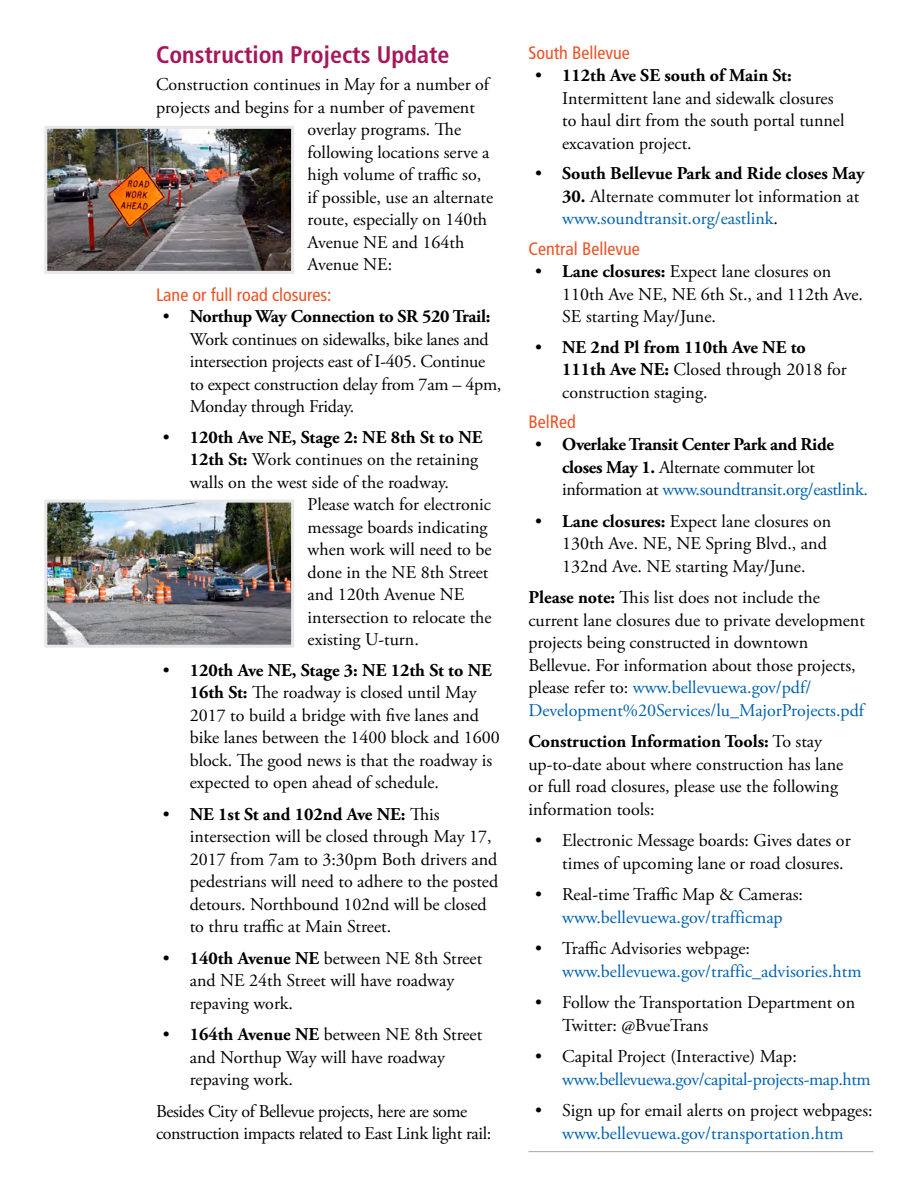
<style>
.page{position:relative;width:918px;height:1188px;background:#fff}
.page>*{position:absolute;margin:0;border:0;box-sizing:border-box;transform-origin:0 0}
.topic_headlines{font:700 condensed 24px "Frutiger LT Std";color:#a5175a}
.Paragraph_text{font:18px/22.5px "Adobe Garamond Pro";color:#000}
.t1{font:700 18px/22.5px "Adobe Garamond Pro";letter-spacing:-.02em;color:#000}
.Paragraph_text-2{font:18px/22.5px "Adobe Garamond Pro";letter-spacing:-.02em;color:#000}
.t2{font:18px/22.5px "Adobe Garamond Pro";letter-spacing:-.02em;color:#0061ad}
.t3{font:18px/22.5px "Adobe Garamond Pro";color:#0061ad}
.t4{font:700 18px "Adobe Garamond Pro";color:#000}
.Third_level_titles{font:condensed 18px "Frutiger LT Std";color:#e95325}
.s1{font-weight:700}
.s2{font-weight:400}
.s3{color:#0061ad}
.s4{font-weight:400;color:#0061ad}
.s5{color:#000}
</style>
<div class="page">
<img style="left:48px;top:504px;width:242px;height:140px">
<div style="left:44px;top:500px;width:250px;height:148px;border:3px solid #e6e7e8"></div>
<img style="left:48px;top:130px;width:242px;height:140px">
<div style="left:44px;top:126px;width:250px;height:148px;border:3px solid #e6e7e8"></div>
<hr style="left:528px;top:1151px;width:345px;height:1px;background:#000">
<p class="topic_headlines" style="left:156px;top:40px;width:295px">Construction Projects Update</p>
<p class="Paragraph_text" style="left:156px;top:74px;width:335px">Construction continues in May for a number of</p>
<p class="Paragraph_text" style="left:156px;top:96px;width:320px">projects and begins for a number of pavement</p>
<p class="Paragraph_text" style="left:308px;top:119px;width:155px">overlay programs. The</p>
<p class="Paragraph_text" style="left:308px;top:141px;width:184px">following locations serve a</p>
<p class="Paragraph_text" style="left:308px;top:164px;width:175px">high volume of traffic so,</p>
<p class="Paragraph_text" style="left:308px;top:186px;width:187px">if possible, use an alternate</p>
<p class="Paragraph_text" style="left:308px;top:209px;width:181px">route, especially on 140th</p>
<p class="Paragraph_text" style="left:308px;top:231px;width:158px">Avenue NE and 164th</p>
<p class="Paragraph_text" style="left:308px;top:254px;width:86px">Avenue NE:</p>
<p class="Third_level_titles" style="left:156px;top:284px;width:177px">Lane or full road closures:</p>
<p class="Paragraph_text" style="left:190px;top:306px;width:313px;text-indent:-27px">• <span class="s1">Northup Way Connection to SR 520 Trail:<br></span>Work continues on sidewalks, bike lanes and intersection projects east of I-405. Continue to expect construction delay from 7am – 4pm, Monday through Friday.</p>
<p class="t4" style="left:163px;top:427px;width:321px"><span class="s2">•</span> 120th Ave NE, Stage 2: NE 8th St to NE</p>
<p class="Paragraph_text" style="left:190px;top:449px;width:290px"><span class="s1">12th St:</span> Work continues on the retaining</p>
<p class="Paragraph_text" style="left:190px;top:471px;width:261px">walls on the west side of the roadway.</p>
<p class="Paragraph_text" style="left:308px;top:494px;width:185px">Please watch for electronic</p>
<p class="Paragraph_text" style="left:308px;top:516px;width:182px">message boards indicating</p>
<p class="Paragraph_text" style="left:308px;top:539px;width:186px">when work will need to be</p>
<p class="Paragraph_text" style="left:308px;top:561px;width:182px">done in the NE 8th Street</p>
<p class="Paragraph_text" style="left:308px;top:584px;width:158px">and 120th Avenue NE</p>
<p class="Paragraph_text" style="left:308px;top:606px;width:186px">intersection to relocate the</p>
<p class="Paragraph_text" style="left:308px;top:629px;width:113px">existing U-turn.</p>
<p class="Paragraph_text" style="left:190px;top:660px;width:312px;text-indent:-27px">• <span class="s1">120th Ave NE, Stage 3: NE 12th St to NE 16th St:</span> The roadway is closed until May 2017 to build a bridge with five lanes and bike lanes between the 1400 block and 1600 block. The good news is that the roadway is expected to open ahead of schedule.</p>
<p class="Paragraph_text" style="left:190px;top:804px;width:310px;text-indent:-27px">• <span class="s1">NE 1st St and 102nd Ave NE:</span> This intersection will be closed through May 17, 2017 from 7am to 3:30pm Both drivers and pedestrians will need to adhere to the posted detours. Northbound 102nd will be closed to thru traffic at Main Street.</p>
<p class="Paragraph_text" style="left:190px;top:948px;width:294px;text-indent:-27px">• <span class="s1">140th Avenue NE</span> between NE 8th Street and NE 24th Street will have roadway repaving work.</p>
<p class="Paragraph_text" style="left:190px;top:1024px;width:294px;text-indent:-27px">• <span class="s1">164th Avenue NE</span> between NE 8th Street and Northup Way will have roadway repaving work.</p>
<p class="Paragraph_text-2" style="left:156px;top:1101px;width:337px">Besides City of Bellevue projects, here are some construction impacts related to East Link light rail:</p>
<p class="Third_level_titles" style="left:528px;top:42px;width:103px">South Bellevue</p>
<p class="Paragraph_text" style="left:562px;top:65px;width:284px;text-indent:-27px">• <span class="s1">112th Ave SE south of Main St:<br></span>Intermittent lane and sidewalk closures to haul dirt from the south portal tunnel excavation project.</p>
<p class="t4" style="left:535px;top:163px;width:331px"><span class="s2">•</span> South Bellevue Park and Ride closes May</p>
<p class="Paragraph_text" style="left:562px;top:185px;width:299px"><span class="s1">30.</span> Alternate commuter lot information at <span class="s3">www.soundtransit.org/eastlink</span>.</p>
<p class="Third_level_titles" style="left:528px;top:238px;width:113px">Central Bellevue</p>
<p class="Paragraph_text" style="left:562px;top:261px;width:302px;text-indent:-27px">• <span class="s1">Lane closures:</span> Expect lane closures on<br>110th Ave NE, NE 6th St., and 112th Ave.<br>SE starting May/June.</p>
<p class="Paragraph_text" style="left:562px;top:336px;width:286px;text-indent:-27px">• <span class="s1">NE 2nd Pl from 110th Ave NE to<br>111th Ave NE:</span> Closed through 2018 for construction staging.</p>
<p class="Third_level_titles" style="left:528px;top:412px;width:49px">BelRed</p>
<p class="t1" style="left:562px;top:433px;width:307px;text-indent:-27px"><span class="s2">•</span> Overlake Transit Center Park and Ride closes May 1. <span class="s2">Alternate commuter lot information at</span> <span class="s4">www.soundtransit.org/eastlink.</span></p>
<p class="Paragraph_text" style="left:562px;top:510px;width:271px;text-indent:-27px">• <span class="s1">Lane closures:</span> Expect lane closures on<br>130th Ave. NE, NE Spring Blvd., and<br>132nd Ave. NE starting May/June.</p>
<p class="Paragraph_text" style="left:528px;top:587px;width:338px"><span class="s1">Please note:</span> This list does not include the current lane closures due to private development projects being constructed in downtown Bellevue. For information about those projects, please refer to: <span class="s3">www.bellevuewa.gov/pdf/ Development%20Services/lu_MajorProjects.pdf</span></p>
<p class="Paragraph_text" style="left:528px;top:731px;width:316px"><span class="s1">Construction Information Tools:</span> To stay up-to-date about where construction has lane or full road closures, please use the following information tools:</p>
<p class="Paragraph_text" style="left:562px;top:830px;width:290px;text-indent:-27px">• Electronic Message boards: Gives dates or times of upcoming lane or road closures.</p>
<p class="Paragraph_text" style="left:535px;top:884px;width:269px;text-align:center">• Real-time Traffic Map &amp; Cameras: <span class="s3">www.bellevuewa.gov/trafficmap</span></p>
<p class="t3" style="left:562px;top:938px;width:301px;text-indent:-27px"><span class="s5">• Traffic Advisories webpage: </span>www.bellevuewa.gov/traffic_advisories.htm</p>
<p class="Paragraph_text" style="left:562px;top:992px;width:294px;text-indent:-27px">• Follow the Transportation Department on<br>Twitter: @BvueTrans</p>
<p class="t2" style="left:562px;top:1046px;width:310px;text-indent:-27px"><span class="s5">• Capital Project (Interactive) Map: </span>www.bellevuewa.gov/capital-projects-map.htm</p>
<p class="Paragraph_text" style="left:535px;top:1100px;width:339px;text-align:center">• Sign up for email alerts on project webpages: <span class="s3">www.bellevuewa.gov/transportation.htm</span></p>
</div>
